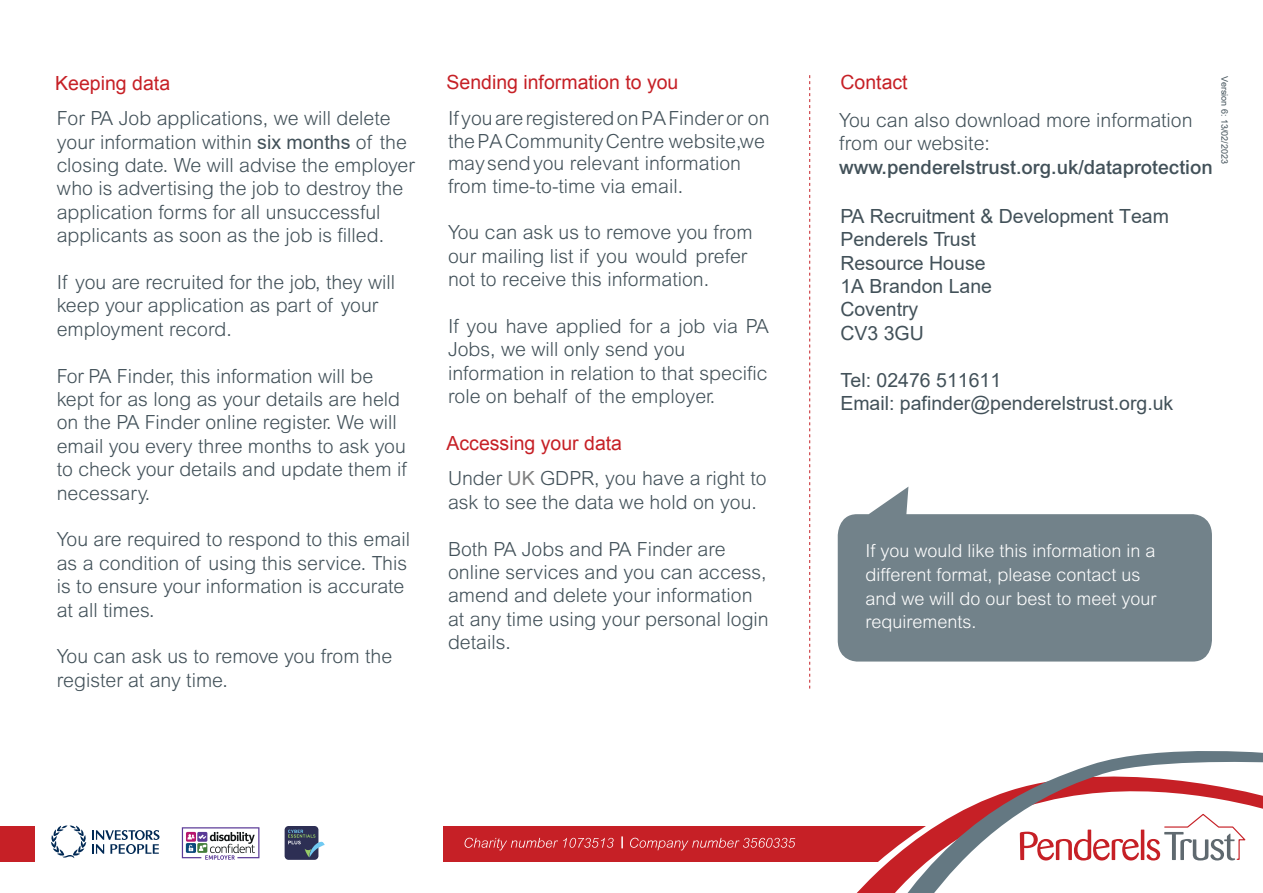
<style>
.page{position:relative;width:1263px;height:893px;background:#fff}
.page>*{position:absolute;margin:0;border:0;box-sizing:border-box;transform-origin:0 0}
.t1{font:300 19.5px/23.4px "Arial";color:#425159}
.t2{font:19.5px/23.4px "Arial";color:#425159}
.t3{font:500 19.5px/23.2px "Arial";color:#425159}
.t4{font:300 18px/23.5px "Arial";color:#fff}
.t5{font:9px "Arial";color:#425159}
.s1{font-weight:400;color:#c62026}
.s2{font-weight:400}
.s3{font-weight:400;color:#808080}
.s4{font-weight:300}
</style>
<div class="page">
<div style="left:0;top:827px;width:971px;height:35px;background:#c62026"></div>
<svg style="left:868px;top:751px;width:395px;height:142px"></svg>
<svg style="left:1020px;top:830px;width:119px;height:30px"></svg>
<hr style="left:1141px;top:830px;width:3px;height:30px;background:#c62026">
<svg style="left:1146px;top:813px;width:101px;height:47px"></svg>
<div style="left:35px;top:813px;width:408px;height:61px;background:#fff"></div>
<svg style="left:51px;top:825px;width:109px;height:33px"></svg>
<svg style="left:182px;top:827px;width:77px;height:33px"></svg>
<div style="left:285px;top:826px;width:33px;height:34px;background:#2d2f54;border-radius:4px"></div>
<svg style="left:288px;top:830px;width:37px;height:27px"></svg>
<svg style="left:630px;top:838px;width:165px;height:12px"></svg>
<svg style="left:464px;top:838px;width:150px;height:12px"></svg>
<svg style="left:621px;top:836px;width:2px;height:12px"></svg>
<svg style="left:838px;top:487px;width:374px;height:175px;fill:#72828a"></svg>
<svg style="left:809px;top:75px;width:1px;height:614px"></svg>
<p class="t1" style="left:55px;top:65px;width:337px;line-height:35.4px"><span class="s1">Keeping data<br></span>For PA Job applications, we will delete</p>
<p class="t1" style="left:57px;top:130px;width:360px">your information within <span class="s2">six months</span> of the closing date. We will advise the employer who is advertising the job to destroy the application forms for all unsuccessful applicants as soon as the job is filled.</p>
<p class="t1" style="left:57px;top:270px;width:340px">If you are recruited for the job, they will keep your application as part of your employment record.</p>
<p class="t1" style="left:57px;top:364px;width:352px">For PA Finder, this information will be kept for as long as your details are held on the PA Finder online register. We will email you every three months to ask you to check your details and update them if necessary.</p>
<p class="t1" style="left:57px;top:528px;width:355px">You are required to respond to this email as a condition of using this service. This is to ensure your information is accurate at all times.</p>
<p class="t1" style="left:57px;top:645px;width:337px">You can ask us to remove you from the register at any time.</p>
<p class="t1" style="left:446px;top:65px;width:325px;line-height:35.4px"><span class="s1">Sending information to you<br></span>IfyouareregisteredonPAFinderor on</p>
<p class="t1" style="left:448px;top:129px;width:318px;line-height:22.8px">thePACommunityCentre website,we maysendyou relevant information from time-to-time via email.</p>
<p class="t1" style="left:448px;top:221px;width:306px">You can ask us to remove you from our mailing list if you would prefer not to receive this information.</p>
<p class="t1" style="left:448px;top:314px;width:322px">If you have applied for a job via PA<br>Jobs, we will only send you information in relation to that specific role on behalf of the employer.</p>
<p class="t1" style="left:446px;top:425px;width:322px;line-height:35.4px"><span class="s1">Accessing your data<br></span>Under <span class="s3">UK</span> GDPR, you have a right to</p>
<p class="t1" style="left:448px;top:490px;width:310px">ask to see the data we hold on you.</p>
<p class="t1" style="left:448px;top:537px;width:322px">Both PA Jobs and PA Finder are online services and you can access, amend and delete your information at any time using your personal login details.</p>
<p class="t1" style="left:839px;top:63px;width:355px;line-height:38.1px"><span class="s1">Contact<br></span>You can also download more information</p>
<p class="t3" style="left:839px;top:132px;width:375px"><span class="s4">from our website: </span>www.penderelstrust.org.uk/dataprotection</p>
<p class="t2" style="left:840px;top:204px;width:330px">PA Recruitment &amp; Development Team<br>Penderels Trust<br>Resource House<br>1A Brandon Lane<br>Coventry<br>CV3 3GU</p>
<p class="t2" style="left:840px;top:368px;width:335px">Tel: 02476 511611<br>Email: pafinder@penderelstrust.org.uk</p>
<p class="t5" style="left:1231px;top:76px;width:90px;rotate:90deg">Version 6: 13/02/2023</p>
<p class="t4" style="left:865px;top:539px;width:293px">If you would like this information in a different format, please contact us and we will do our best to meet your requirements.</p>
</div>
